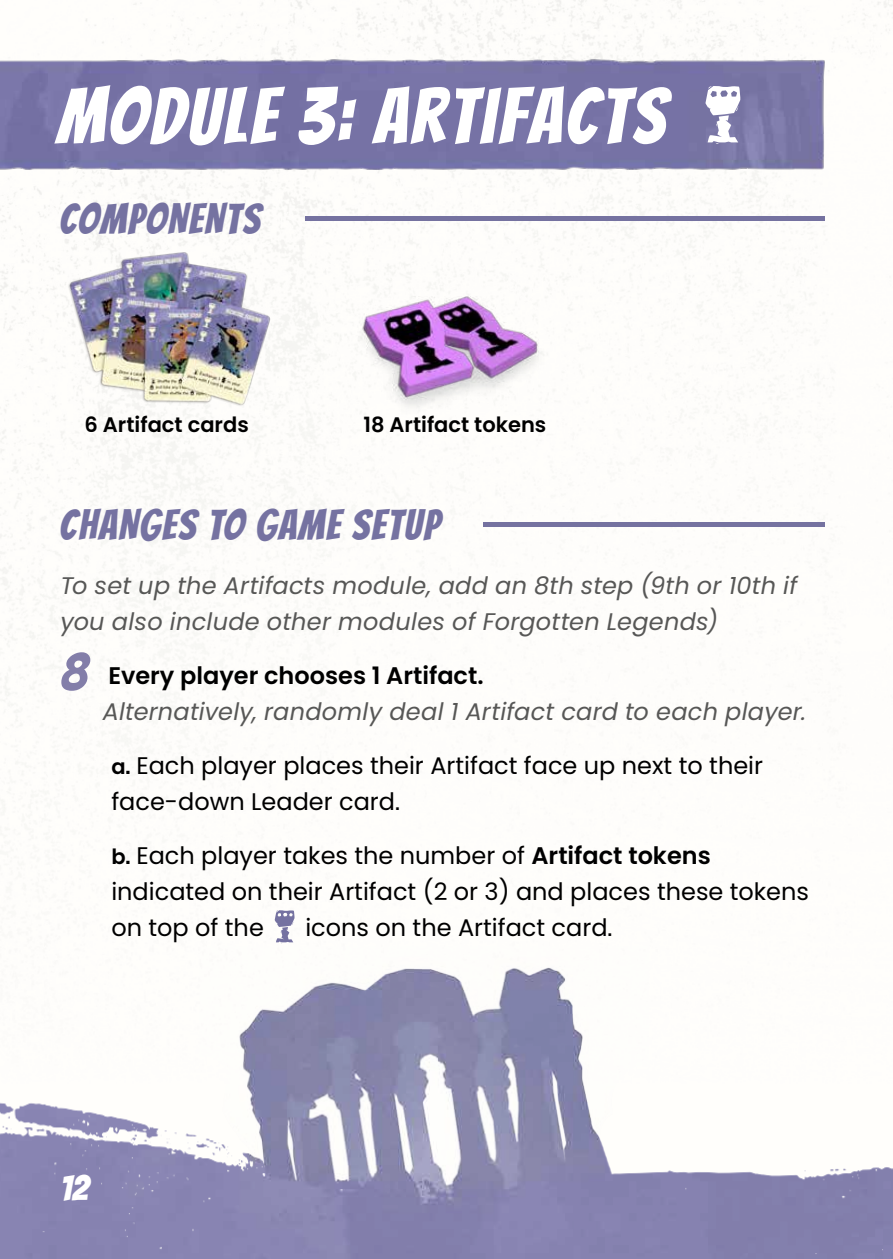
<style>
.page{position:relative;width:893px;height:1259px;background:#fefdfb}
.page>*{position:absolute;margin:0;border:0;box-sizing:border-box;transform-origin:0 0}
.t1{font:78px "Bangers";letter-spacing:.04em;color:#fff}
.t2{font:42px "Bangers";letter-spacing:.04em;color:#7572a1}
.t3{font:36px "Bangers";color:#fff}
.t4{font:24px/36px "Poppins";color:#000}
.t5{font:italic 24px/36px "Poppins";letter-spacing:.01em;color:#575756}
.t6{font:600 21px "Poppins";color:#000}
.s1{font-family:"Bangers";font-style:normal;font-size:51px;color:#837ea9}
.s2{font-weight:600;font-style:normal;color:#000}
.s3{font-weight:600;font-size:21px}
.s4{font-weight:600}
</style>
<div class="page">
<img style="left:0;top:967px;width:893px;height:292px">
<img style="left:0;top:60px;width:825px;height:110px">
<svg style="left:705px;top:86px;width:35px;height:58px"></svg>
<hr style="left:305px;top:216px;width:520px;height:4px;background:#7572a0">
<hr style="left:484px;top:522px;width:341px;height:4px;background:#7572a0">
<svg style="left:275px;top:910px;width:20px;height:33px"></svg>
<img style="left:57px;top:241px;width:221px;height:173px">
<img style="left:358px;top:296px;width:184px;height:111px">
<h1 class="t1" style="left:57px;top:71px;width:610px">MODULE 3: ARTIFACTS</h1>
<h2 class="t2" style="left:59px;top:194px;width:202px">COMPONENTS</h2>
<p class="t6" style="left:85px;top:412px;width:166px">6 Artifact cards</p>
<p class="t6" style="left:363px;top:412px;width:184px">18 Artifact tokens</p>
<h2 class="t2" style="left:59px;top:501px;width:382px">CHANGES TO GAME SETUP</h2>
<p class="t5" style="left:60px;top:568px;width:738px">To set up the Artifacts module, add an 8th step (9th or 10th if you also include other modules of Forgotten Legends)</p>
<p class="t5" style="left:103px;top:658px;width:705px;text-indent:-43px"><span class="s1">8</span> <span class="s2">Every player chooses 1 Artifact.<br></span>Alternatively, randomly deal 1 Artifact card to each player.</p>
<p class="t4" style="left:111px;top:748px;width:653px"><span class="s3">a.</span> Each player places their Artifact face up next to their face-down Leader card.</p>
<p class="t4" style="left:111px;top:838px;width:699px"><span class="s3">b.</span> Each player takes the number of <span class="s4">Artifact tokens </span>indicated on their Artifact (2 or 3) and places these tokens on top of the</p>
<p class="t4" style="left:305px;top:910px;width:309px">icons on the Artifact card.</p>
<h3 class="t3" style="left:60px;top:1167px;width:30px">12</h3>
</div>
